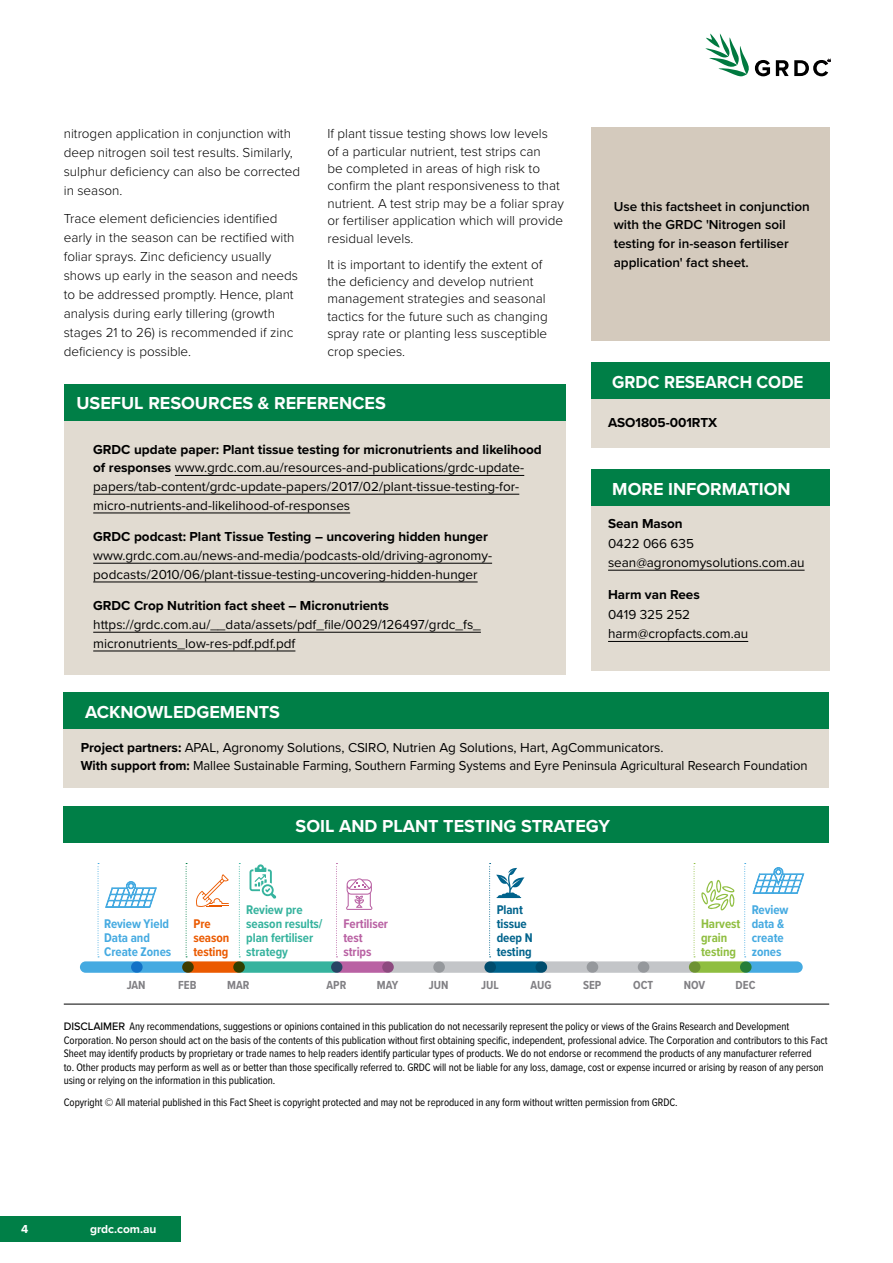
<style>
.page{position:relative;width:893px;height:1263px;background:#fff}
.page>*{position:absolute;margin:0;border:0;box-sizing:border-box;transform-origin:0 0}
.t1{font:700 18px "Proxima Nova";color:#fff}
.t2{font:700 18px "Proxima Nova";color:#fff;scale:.95 1}
.t3{font:300 13.5px/19px "Proxima Nova";color:#000}
.t4{font:13.5px/18.8px "Proxima Nova";color:#000}
.t5{font:700 13.5px "Proxima Nova";color:#000}
.t6{font:600 13.5px/18.8px "Proxima Nova";color:#000}
.t7{font:700 13.05px/14px "Proxima Nova Cond";letter-spacing:-.005em;color:#45aae1}
.t8{font:700 13.05px/14px "Proxima Nova Cond";letter-spacing:-.005em;color:#36b39e}
.t9{font:700 13.05px/14px "Proxima Nova Cond";letter-spacing:-.005em;color:#00638c}
.t10{font:700 13.05px/14px "Proxima Nova Cond";letter-spacing:-.005em;color:#b961a3}
.t11{font:700 13.05px/14px "Proxima Nova Cond";letter-spacing:-.005em;color:#8fbe40}
.t12{font:700 13.05px/14px "Proxima Nova Cond";letter-spacing:-.005em;color:#eb5a00}
.t13{font:700 12.15px "Proxima Nova Cond";color:#818084}
.t14{font:700 12px "Proxima Nova";letter-spacing:-.005em;color:#fff}
.t15{font:11.25px/13.5px "Proxima Nova Cond";letter-spacing:-.005em;color:#000}
.s1{font-weight:700}
.s2{font-family:"Proxima Nova";font-weight:500}
</style>
<div class="page">
<div style="left:0;top:1216px;width:181px;height:26px;background:#007f47"></div>
<svg style="left:705px;top:33px;width:65px;height:44px"></svg>
<svg style="left:776px;top:60px;width:54px;height:16px"></svg>
<div style="left:591px;top:490px;width:238px;height:180px;background:#e1dbd1"></div>
<div style="left:591px;top:469px;width:238px;height:37px;background:#007f47"></div>
<hr style="left:608px;top:570px;width:197px;height:1px;background:#000">
<hr style="left:608px;top:641px;width:140px;height:1px;background:#000">
<div style="left:591px;top:399px;width:238px;height:48px;background:#e1dbd1"></div>
<div style="left:591px;top:362px;width:238px;height:37px;background:#007f47"></div>
<div style="left:64px;top:723px;width:765px;height:65px;background:#e1dbd1"></div>
<div style="left:64px;top:692px;width:765px;height:37px;background:#007f47"></div>
<hr style="left:64px;top:1004px;width:765px;height:1px;background:#000">
<div style="left:80px;top:961px;width:63px;height:12px;background:#45aae1;border-radius:6px"></div>
<svg style="left:131px;top:961px;width:63px;height:12px"></svg>
<svg style="left:182px;top:961px;width:63px;height:12px"></svg>
<div style="left:233px;top:961px;width:109px;height:12px;background:#36b39e;border-radius:6px"></div>
<svg style="left:331px;top:961px;width:63px;height:12px"></svg>
<svg style="left:382px;top:961px;width:63px;height:12px"></svg>
<svg style="left:433px;top:961px;width:63px;height:12px"></svg>
<svg style="left:484px;top:961px;width:63px;height:12px"></svg>
<svg style="left:535px;top:961px;width:63px;height:12px"></svg>
<svg style="left:587px;top:961px;width:62px;height:12px"></svg>
<svg style="left:638px;top:961px;width:62px;height:12px"></svg>
<svg style="left:689px;top:961px;width:63px;height:12px"></svg>
<svg style="left:740px;top:961px;width:63px;height:12px"></svg>
<svg style="left:186px;top:863px;width:1px;height:94px"></svg>
<svg style="left:239px;top:863px;width:1px;height:94px"></svg>
<svg style="left:98px;top:863px;width:1px;height:94px"></svg>
<svg style="left:336px;top:863px;width:1px;height:94px"></svg>
<svg style="left:694px;top:863px;width:1px;height:94px"></svg>
<svg style="left:744px;top:863px;width:2px;height:94px"></svg>
<svg style="left:196px;top:874px;width:33px;height:33px"></svg>
<svg style="left:753px;top:867px;width:51px;height:27px"></svg>
<svg style="left:346px;top:878px;width:26px;height:32px"></svg>
<svg style="left:489px;top:863px;width:35px;height:94px"></svg>
<svg style="left:105px;top:881px;width:52px;height:27px"></svg>
<svg style="left:701px;top:879px;width:34px;height:32px"></svg>
<svg style="left:250px;top:864px;width:26px;height:35px"></svg>
<div style="left:64px;top:806px;width:765px;height:37px;background:#007f47"></div>
<div style="left:64px;top:401px;width:502px;height:274px;background:#e1dbd1"></div>
<div style="left:64px;top:384px;width:502px;height:36px;background:#007f47"></div>
<hr style="left:175px;top:475px;width:349px;height:1px;background:#000">
<hr style="left:93px;top:494px;width:426px;height:1px;background:#000">
<hr style="left:93px;top:513px;width:257px;height:1px;background:#000">
<hr style="left:93px;top:563px;width:399px;height:1px;background:#000">
<hr style="left:93px;top:582px;width:385px;height:1px;background:#000">
<hr style="left:93px;top:632px;width:388px;height:1px;background:#000">
<hr style="left:93px;top:651px;width:202px;height:1px;background:#000">
<div style="left:591px;top:128px;width:238px;height:213px;background:#d4cabd"></div>
<p class="t3" style="left:64px;top:123px;width:238px">nitrogen application in conjunction with deep nitrogen soil test results. Similarly, sulphur deficiency can also be corrected in season.</p>
<p class="t3" style="left:64px;top:208px;width:236px">Trace element deficiencies identified early in the season can be rectified with foliar sprays. Zinc deficiency usually shows up early in the season and needs to be addressed promptly. Hence, plant analysis during early tillering (growth stages 21 to 26) is recommended if zinc deficiency is possible.</p>
<p class="t3" style="left:327px;top:124px;width:238px;line-height:17.4px">If plant tissue testing shows low levels<br>of a particular nutrient, test strips can<br>be completed in areas of high risk to confirm the plant responsiveness to that nutrient. A test strip may be a foliar spray or fertiliser application which will provide residual levels.</p>
<p class="t3" style="left:327px;top:255px;width:222px;line-height:17.5px">It is important to identify the extent of the deficiency and develop nutrient management strategies and seasonal tactics for the future such as changing spray rate or planting less susceptible crop species.</p>
<h1 class="t1" style="left:77px;top:390px;width:311px">USEFUL RESOURCES &amp; REFERENCES</h1>
<p class="t4" style="left:93px;top:439px;width:450px"><span class="s1">GRDC update paper: Plant tissue testing for micronutrients and likelihood of responses</span> www.grdc.com.au/resources-and-publications/grdc-update&shy;papers/tab-content/grdc-update-papers/2017/02/plant-tissue-testing-for&shy;micro-nutrients-and-likelihood-of-responses</p>
<p class="t5" style="left:93px;top:527px;width:396px">GRDC podcast: Plant Tissue Testing – uncovering hidden hunger</p>
<p class="t4" style="left:93px;top:546px;width:400px">www.grdc.com.au/news-and-media/podcasts-old/driving-agronomy&shy;podcasts/2010/06/plant-tissue-testing-uncovering-hidden-hunger</p>
<p class="t5" style="left:93px;top:596px;width:297px">GRDC Crop Nutrition fact sheet – Micronutrients</p>
<p class="t4" style="left:93px;top:615px;width:389px">https://grdc.com.au/__data/assets/pdf_file/0029/126497/grdc_fs_ micronutrients_low-res-pdf.pdf.pdf</p>
<p class="t6" style="left:614px;top:197px;width:198px">Use this factsheet in conjunction with the GRDC 'Nitrogen soil testing for in-season fertiliser application' fact sheet.</p>
<h1 class="t2" style="left:612px;top:368px;width:203px">GRDC RESEARCH CODE</h1>
<p class="t5" style="left:608px;top:412px;width:111px">ASO1805-001RTX</p>
<h1 class="t1" style="left:612px;top:475px;width:180px">MORE INFORMATION</h1>
<p class="t5" style="left:608px;top:514px;width:76px">Sean Mason</p>
<p class="t4" style="left:608px;top:533px;width:198px;line-height:19.5px">0422 066 635 sean@agronomysolutions.com.au</p>
<p class="t5" style="left:608px;top:585px;width:93px">Harm van Rees</p>
<p class="t4" style="left:608px;top:604px;width:142px;line-height:19.5px">0419 325 252 harm@cropfacts.com.au</p>
<h1 class="t1" style="left:85px;top:698px;width:197px">ACKNOWLEDGEMENTS</h1>
<p class="t4" style="left:81px;top:738px;width:728px;line-height:18px"><span class="s1">Project partners:</span> APAL, Agronomy Solutions, CSIRO, Nutrien Ag Solutions, Hart, AgCommunicators.<br><span class="s1">With support from:</span> Mallee Sustainable Farming, Southern Farming Systems and Eyre Peninsula Agricultural Research Foundation</p>
<h1 class="t1" style="left:296px;top:812px;width:316px">SOIL AND PLANT TESTING STRATEGY</h1>
<p class="t7" style="left:104px;top:916px;width:69px">Review Yield<br>Data and<br>Create Zones</p>
<p class="t12" style="left:193px;top:916px;width:37px">Pre season testing</p>
<p class="t8" style="left:246px;top:902px;width:78px">Review pre season results/ plan fertiliser strategy</p>
<p class="t10" style="left:343px;top:916px;width:46px">Fertiliser test strips</p>
<p class="t9" style="left:497px;top:902px;width:37px">Plant tissue deep N testing</p>
<p class="t11" style="left:701px;top:916px;width:41px">Harvest grain testing</p>
<p class="t7" style="left:752px;top:902px;width:38px">Review data &amp; create zones</p>
<p class="t13" style="left:127px;top:976px;width:20px">JAN</p>
<p class="t13" style="left:178px;top:976px;width:20px">FEB</p>
<p class="t13" style="left:227px;top:976px;width:24px">MAR</p>
<p class="t13" style="left:327px;top:976px;width:21px">APR</p>
<p class="t13" style="left:377px;top:976px;width:23px">MAY</p>
<p class="t13" style="left:429px;top:976px;width:21px">JUN</p>
<p class="t13" style="left:481px;top:976px;width:19px">JUL</p>
<p class="t13" style="left:531px;top:976px;width:22px">AUG</p>
<p class="t13" style="left:583px;top:976px;width:20px">SEP</p>
<p class="t13" style="left:633px;top:976px;width:22px">OCT</p>
<p class="t13" style="left:684px;top:976px;width:23px">NOV</p>
<p class="t13" style="left:736px;top:976px;width:21px">DEC</p>
<p class="t15" style="left:64px;top:1020px;width:765px"><span class="s2">DISCLAIMER</span> Any recommendations, suggestions or opinions contained in this publication do not necessarily represent the policy or views of the Grains Research and Development Corporation. No person should act on the basis of the contents of this publication without first obtaining specific, independent, professional advice. The Corporation and contributors to this Fact Sheet may identify products by proprietary or trade names to help readers identify particular types of products. We do not endorse or recommend the products of any manufacturer referred<br>to. Other products may perform as well as or better than those specifically referred to. GRDC will not be liable for any loss, damage, cost or expense incurred or arising by reason of any person using or relying on the information in this publication.</p>
<p class="t15" style="left:64px;top:1096px;width:615px">Copyright © All material published in this Fact Sheet is copyright protected and may not be reproduced in any form without written permission from GRDC.</p>
<p class="t14" style="left:21px;top:1220px;width:9px">4</p>
<p class="t14" style="left:90px;top:1220px;width:68px">grdc.com.au</p>
</div>
